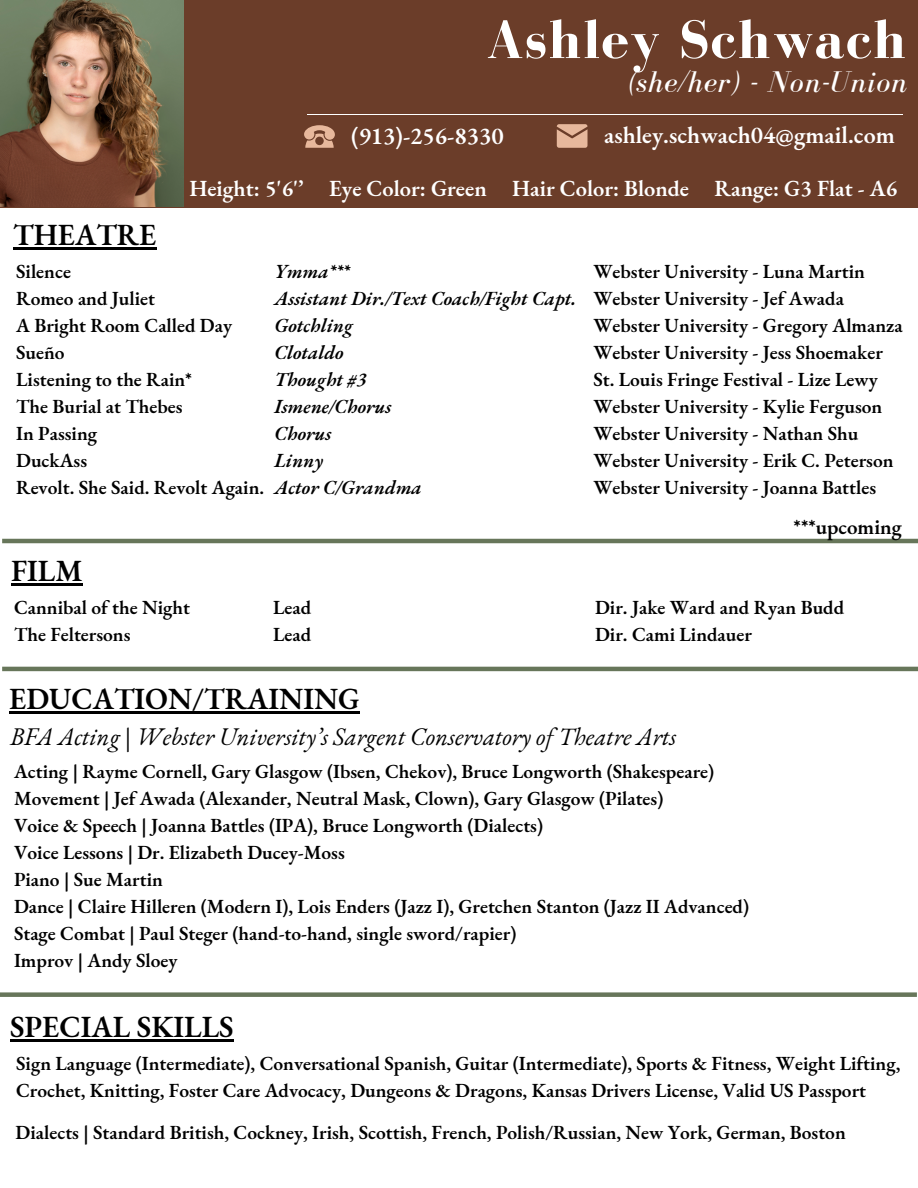
<style>
.page{position:relative;width:918px;height:1188px;background:#fff}
.page>*{position:absolute;margin:0;border:0;box-sizing:border-box;transform-origin:0 0}
.t1{font:700 55.5px "Bodoni FLF";letter-spacing:.03em;color:#fff}
.t2{font:italic 30.9px "Bodoni FLF";letter-spacing:.03em;color:#fff}
.t3{font:600 30px "EB Garamond";color:#000}
.t4{font:italic 24.75px "EB Garamond";color:#000}
.t5{font:600 24px "EB Garamond";color:#fff}
.t6{font:600 22.5px "EB Garamond";color:#fff}
.t7{font:600 21px "EB Garamond";color:#000}
.t8{font:600 19.5px/27px "EB Garamond";color:#000}
.t9{font:italic 600 19.5px "EB Garamond";color:#000}
</style>
<div class="page">
<div style="left:0;top:0;width:918px;height:208px;background:#6b3d29"></div>
<hr style="left:307px;top:114px;width:596px;height:1px;background:#fff">
<svg style="left:557px;top:124px;width:30px;height:24px"></svg>
<svg style="left:304px;top:125px;width:30px;height:23px"></svg>
<hr style="left:2px;top:667px;width:916px;height:4px;background:#67765a">
<div style="left:0;top:992px;width:917px;height:5px;background:#67765a"></div>
<hr style="left:13px;top:247px;width:143px;height:2px;background:#000">
<hr style="left:9px;top:711px;width:351px;height:2px;background:#000">
<hr style="left:10px;top:1039px;width:224px;height:2px;background:#000">
<img style="left:0;top:0;width:184px;height:207px">
<hr style="left:2px;top:539px;width:916px;height:4px;background:#67765a">
<hr style="left:11px;top:583px;width:72px;height:2px;background:#000">
<p class="t1" style="left:486px;top:10px;width:422px">Ashley Schwach</p>
<p class="t2" style="left:630px;top:65px;width:279px">(she/her) - Non-Union</p>
<h1 class="t5" style="left:351px;top:120px;width:154px">(913)-256-8330</h1>
<p class="t5" style="left:604px;top:119px;width:292px">ashley.schwach04@gmail.com</p>
<p class="t3" style="left:13px;top:215px;width:145px">THEATRE</p>
<p class="t6" style="left:189px;top:173px;width:709px">Height: 5'6'’ Eye Color: Green Hair Color: Blonde Range: G3 Flat - A6</p>
<p class="t8" style="left:16px;top:258px;width:56px">Silence</p>
<p class="t8" style="left:16px;top:285px;width:140px">Romeo and Juliet</p>
<p class="t8" style="left:16px;top:312px;width:218px">A Bright Room Called Day</p>
<p class="t8" style="left:16px;top:339px;width:50px">Sueño</p>
<p class="t8" style="left:16px;top:366px;width:178px">Listening to the Rain*</p>
<p class="t8" style="left:16px;top:393px;width:168px">The Burial at Thebes</p>
<p class="t8" style="left:16px;top:420px;width:82px">In Passing</p>
<p class="t8" style="left:16px;top:447px;width:73px">DuckAss</p>
<p class="t8" style="left:16px;top:474px;width:250px">Revolt. She Said. Revolt Again.</p>
<h3 class="t9" style="left:275px;top:259px;width:76px">Ymma***</h3>
<p class="t9" style="left:275px;top:286px;width:303px">Assistant Dir./Text Coach/Fight Capt.</p>
<h3 class="t9" style="left:275px;top:313px;width:80px">Gotchling</h3>
<h3 class="t9" style="left:275px;top:340px;width:70px">Clotaldo</h3>
<h2 class="t9" style="left:275px;top:367px;width:94px">Thought #3</h2>
<p class="t9" style="left:275px;top:394px;width:119px">Ismene/Chorus</p>
<p class="t9" style="left:275px;top:421px;width:59px">Chorus</p>
<p class="t9" style="left:275px;top:448px;width:50px">Linny</p>
<p class="t9" style="left:275px;top:475px;width:149px">Actor C/Grandma</p>
<h4 class="t3" style="left:11px;top:551px;width:73px">FILM</h4>
<p class="t8" style="left:14px;top:594px;width:178px">Cannibal of the Night</p>
<p class="t8" style="left:14px;top:621px;width:118px">The Feltersons</p>
<p class="t8" style="left:273px;top:594px;width:40px">Lead</p>
<p class="t8" style="left:273px;top:621px;width:40px">Lead</p>
<p class="t3" style="left:9px;top:678px;width:352px">EDUCATION/TRAINING</p>
<p class="t8" style="left:593px;top:258px;width:273px">Webster University - Luna Martin</p>
<p class="t8" style="left:593px;top:285px;width:252px">Webster University - Jef Awada</p>
<p class="t8" style="left:593px;top:312px;width:311px">Webster University - Gregory Almanza</p>
<p class="t8" style="left:593px;top:339px;width:291px">Webster University - Jess Shoemaker</p>
<p class="t8" style="left:593px;top:366px;width:286px">St. Louis Fringe Festival - Lize Lewy</p>
<p class="t8" style="left:593px;top:393px;width:291px">Webster University - Kylie Ferguson</p>
<p class="t8" style="left:593px;top:420px;width:267px">Webster University - Nathan Shu</p>
<p class="t8" style="left:593px;top:447px;width:302px">Webster University - Erik C. Peterson</p>
<p class="t8" style="left:593px;top:474px;width:284px">Webster University - Joanna Battles</p>
<p class="t7" style="left:794px;top:513px;width:110px">***upcoming</p>
<p class="t8" style="left:595px;top:594px;width:251px">Dir. Jake Ward and Ryan Budd</p>
<p class="t8" style="left:595px;top:621px;width:158px">Dir. Cami Lindauer</p>
<h2 class="t4" style="left:10px;top:720px;width:668px">BFA Acting | Webster University’s Sargent Conservatory of Theatre Arts</h2>
<p class="t8" style="left:14px;top:757px;width:702px">Acting | Rayme Cornell, Gary Glasgow (Ibsen, Chekov), Bruce Longworth (Shakespeare)</p>
<p class="t8" style="left:14px;top:784px;width:651px">Movement | Jef Awada (Alexander, Neutral Mask, Clown), Gary Glasgow (Pilates)</p>
<p class="t8" style="left:14px;top:811px;width:531px">Voice &amp; Speech | Joanna Battles (IPA), Bruce Longworth (Dialects)</p>
<p class="t8" style="left:14px;top:838px;width:332px">Voice Lessons | Dr. Elizabeth Ducey-Moss</p>
<p class="t8" style="left:14px;top:865px;width:150px">Piano | Sue Martin</p>
<h2 class="t8" style="left:14px;top:892px;width:737px">Dance | Claire Hilleren (Modern I), Lois Enders (Jazz I), Gretchen Stanton (Jazz II Advanced)</h2>
<p class="t8" style="left:14px;top:919px;width:504px">Stage Combat | Paul Steger (hand-to-hand, single sword/rapier)</p>
<p class="t8" style="left:14px;top:946px;width:165px">Improv | Andy Sloey</p>
<p class="t3" style="left:10px;top:1006px;width:225px">SPECIAL SKILLS</p>
<p class="t8" style="left:16px;top:1050px;width:886px">Sign Language (Intermediate), Conversational Spanish, Guitar (Intermediate), Sports &amp; Fitness, Weight Lifting,<br>Crochet, Knitting, Foster Care Advocacy, Dungeons &amp; Dragons, Kansas Drivers License, Valid US Passport</p>
<p class="t8" style="left:16px;top:1118px;width:832px">Dialects | Standard British, Cockney, Irish, Scottish, French, Polish/Russian, New York, German, Boston</p>
</div>
